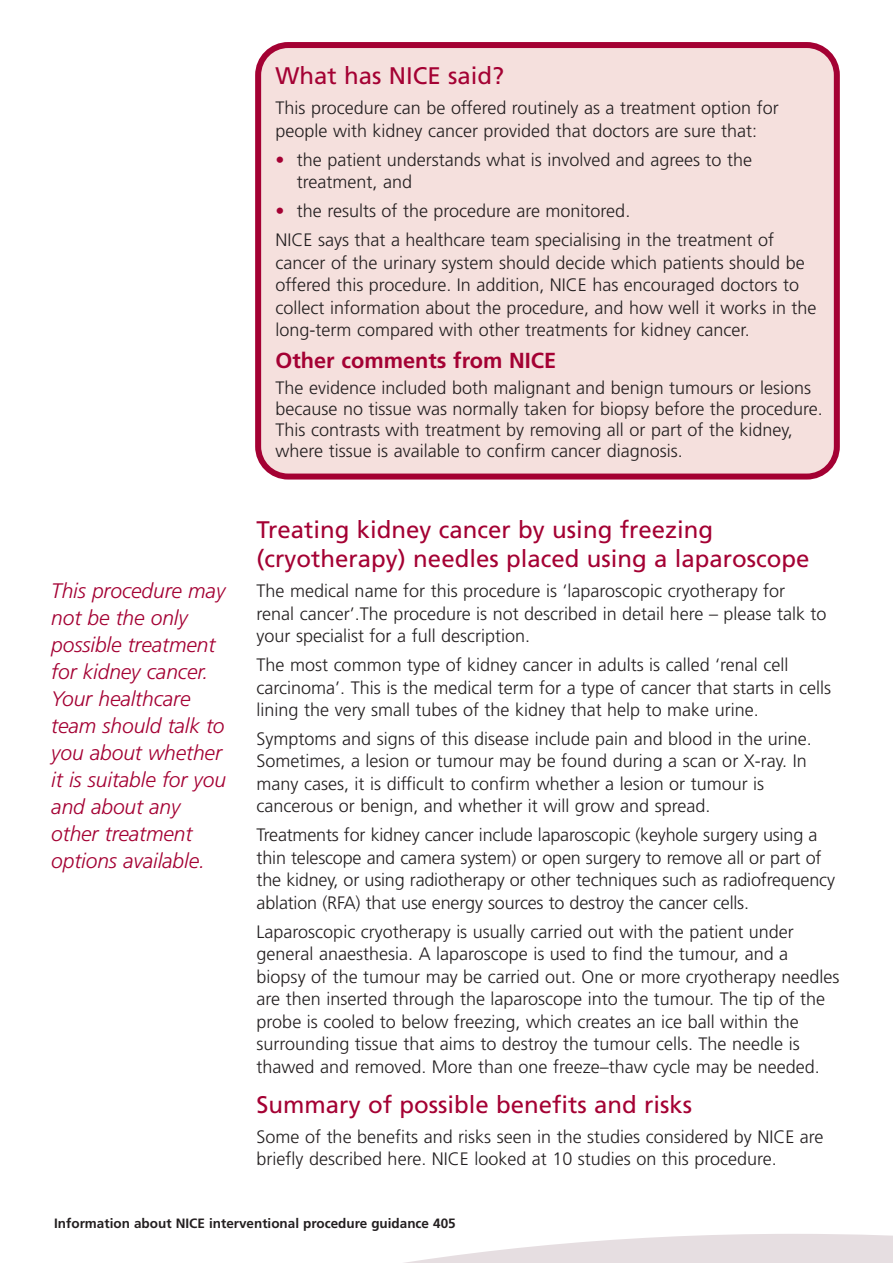
<style>
.page{position:relative;width:893px;height:1263px;background:#fff}
.page>*{position:absolute;margin:0;border:0;box-sizing:border-box;transform-origin:0 0}
.t1{font:24px/28.5px "Frutiger";color:#a40133}
.t2{font:700 21.75px "Frutiger";color:#a40133}
.t3{font:italic 300 21px/27px "Frutiger";letter-spacing:-.005em;color:#a40133}
.t4{font:300 18px/22.5px "Frutiger";color:#231f20}
.t5{font:700 13.5px "Frutiger";color:#231f20}
.s1{color:#a40133}
</style>
<div class="page">
<svg style="left:404px;top:1234px;width:489px;height:29px"></svg>
<div style="left:255px;top:42px;width:585px;height:437px;background:#f5e0dd"></div>
<p class="t3" style="left:51px;top:579px;width:176px">This procedure may not be the only possible treatment for kidney cancer.<br>Your healthcare team should talk to you about whether it is suitable for you and about any other treatment options available.</p>
<h1 class="t1" style="left:276px;top:63px;width:230px">What has NICE said?</h1>
<p class="t4" style="left:276px;top:98px;width:505px">This procedure can be offered routinely as a treatment option for people with kidney cancer provided that doctors are sure that:</p>
<p class="t4" style="left:297px;top:150px;width:457px;text-indent:-21px"><span class="s1">•</span> the patient understands what is involved and agrees to the treatment, and</p>
<p class="t4" style="left:276px;top:198px;width:500px;line-height:29px"><span class="s1">•</span> the results of the procedure are monitored.<br>NICE says that a healthcare team specialising in the treatment of</p>
<p class="t4" style="left:276px;top:252px;width:543px">cancer of the urinary system should decide which patients should be offered this procedure. In addition, NICE has encouraged doctors to collect information about the procedure, and how well it works in the long-term compared with other treatments for kidney cancer.</p>
<p class="t2" style="left:276px;top:351px;width:282px">Other comments from NICE</p>
<p class="t4" style="left:276px;top:379px;width:549px;line-height:21px">The evidence included both malignant and benign tumours or lesions because no tissue was normally taken for biopsy before the procedure.<br>This contrasts with treatment by removing all or part of the kidney, where tissue is available to confirm cancer diagnosis.</p>
<h1 class="t1" style="left:257px;top:518px;width:554px">Treating kidney cancer by using freezing (cryotherapy) needles placed using a laparoscope</h1>
<p class="t4" style="left:257px;top:581px;width:571px">The medical name for this procedure is ‘laparoscopic cryotherapy for renal cancer’.The procedure is not described in detail here – please talk to your specialist for a full description.</p>
<p class="t4" style="left:257px;top:655px;width:576px">The most common type of kidney cancer in adults is called ‘renal cell carcinoma’. This is the medical term for a type of cancer that starts in cells lining the very small tubes of the kidney that help to make urine.</p>
<p class="t4" style="left:257px;top:729px;width:557px">Symptoms and signs of this disease include pain and blood in the urine.<br>Sometimes, a lesion or tumour may be found during a scan or X-ray. In many cases, it is difficult to confirm whether a lesion or tumour is cancerous or benign, and whether it will grow and spread.</p>
<p class="t4" style="left:257px;top:825px;width:580px">Treatments for kidney cancer include laparoscopic (keyhole surgery using a thin telescope and camera system) or open surgery to remove all or part of the kidney, or using radiotherapy or other techniques such as radiofrequency ablation (RFA) that use energy sources to destroy the cancer cells.</p>
<p class="t4" style="left:257px;top:922px;width:584px">Laparoscopic cryotherapy is usually carried out with the patient under general anaesthesia. A laparoscope is used to find the tumour, and a biopsy of the tumour may be carried out. One or more cryotherapy needles are then inserted through the laparoscope into the tumour. The tip of the probe is cooled to below freezing, which creates an ice ball within the surrounding tissue that aims to destroy the tumour cells. The needle is thawed and removed. More than one freeze–thaw cycle may be needed.</p>
<h1 class="t1" style="left:257px;top:1092px;width:437px">Summary of possible benefits and risks</h1>
<p class="t4" style="left:257px;top:1127px;width:568px">Some of the benefits and risks seen in the studies considered by NICE are briefly described here. NICE looked at 10 studies on this procedure.</p>
<p class="t5" style="left:54px;top:1218px;width:403px">Information about NICE interventional procedure guidance 405</p>
</div>
